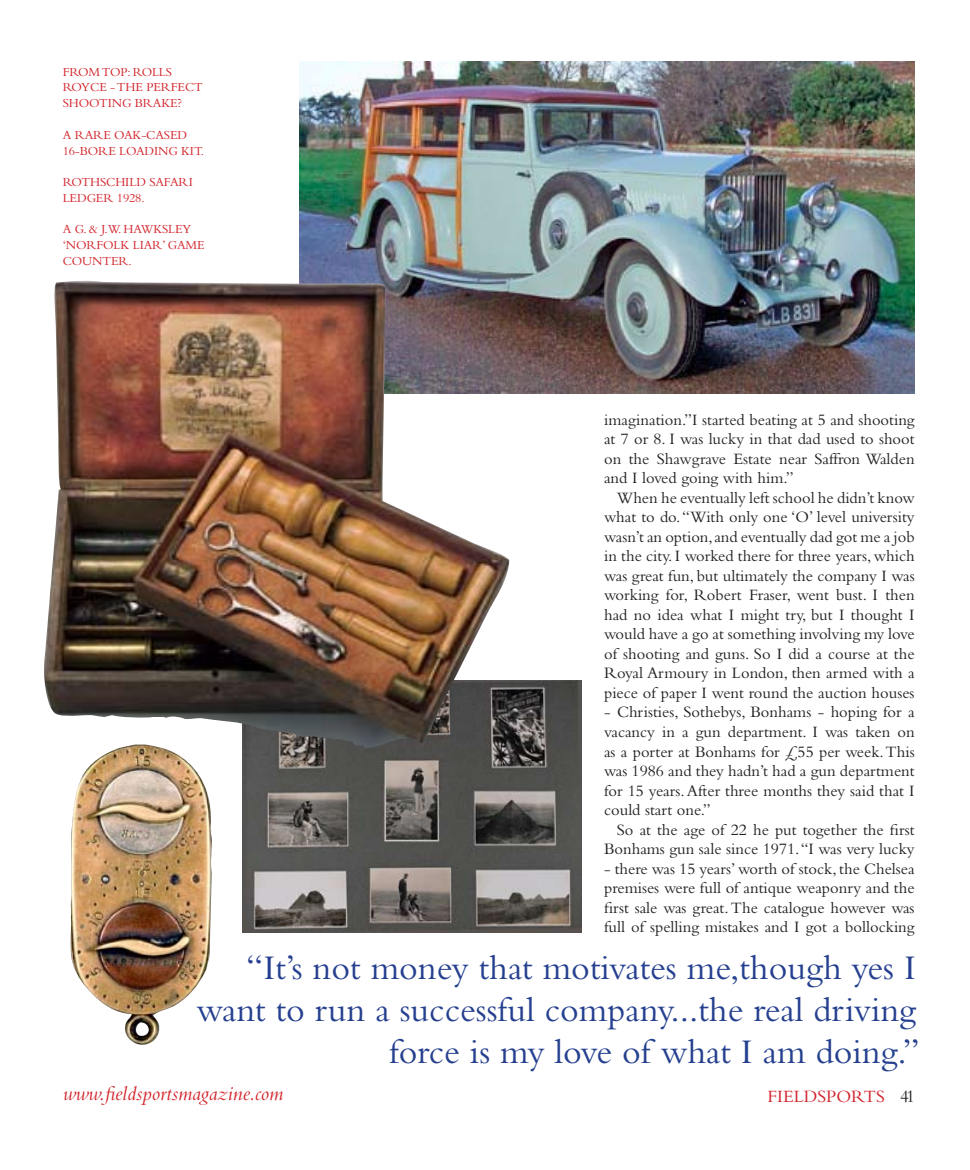
<style>
.page{position:relative;width:970px;height:1170px;background:#fff}
.page>*{position:absolute;margin:0;border:0;box-sizing:border-box;transform-origin:0 0}
.t1{font:36px/42px "Bembo";color:#25408f;text-align:right}
.t2{font:italic 21px "Bembo";color:#d2232a}
.t3{font:18px "Bembo";color:#d2232a}
.t4{font:16.5px/19.5px "Bembo";color:#231f20;text-align:justify}
.t5{font:12.75px/15.8px "Bembo";letter-spacing:-.01em;color:#d2232a}
.s1{color:#231f20}
</style>
<div class="page">
<img style="left:299px;top:62px;width:615px;height:331px">
<img style="left:242px;top:680px;width:339px;height:252px">
<img style="left:44px;top:281px;width:465px;height:466px">
<img style="left:70px;top:744px;width:142px;height:301px">
<p class="t5" style="left:63px;top:64px;width:142px">FROMTOP: ROLLS<br>ROYCE -THE PERFECT<br>SHOOTING BRAKE?</p>
<p class="t5" style="left:63px;top:127px;width:143px">A RARE OAK-CASED<br>16-BORE LOADING KIT.</p>
<p class="t5" style="left:63px;top:174px;width:132px">ROTHSCHILD SAFARI<br>LEDGER 1928.</p>
<p class="t5" style="left:63px;top:221px;width:143px">A G. &amp; J.W. HAWKSLEY ‘NORFOLK LIAR’ GAME<br>COUNTER.</p>
<p class="t4" style="left:604px;top:409px;width:312px">imagination.”I started beating at 5 and shooting at 7 or 8. I was lucky in that dad used to shoot on the Shawgrave Estate near Saffron Walden and I loved going with him.”</p>
<p class="t4" style="left:604px;top:487px;width:312px;text-indent:13px">When he eventually left school he didn’t know what to do.“With only one ‘O’ level university wasn’t an option,and eventually dad got me a job in the city. I worked there for three years, which was great fun, but ultimately the company I was working for, Robert Fraser, went bust. I then had no idea what I might try, but I thought I would have a go at something involving my love of shooting and guns. So I did a course at the Royal Armoury in London, then armed with a piece of paper I went round the auction houses</p>
<p class="t4" style="left:604px;top:702px;width:312px">- Christies, Sothebys, Bonhams - hoping for a vacancy in a gun department. I was taken on as a porter at Bonhams for £55 per week.This was 1986 and they hadn’t had a gun department for 15 years.After three months they said that I could start one.”</p>
<p class="t4" style="left:604px;top:819px;width:312px;text-align:right">So at the age of 22 he put together the first<br>Bonhams gun sale since 1971.“I was very lucky</p>
<p class="t4" style="left:604px;top:858px;width:312px">- there was 15 years’ worth of stock, the Chelsea premises were full of antique weaponry and the first sale was great.The catalogue however was full of spelling mistakes and I got a bollocking</p>
<h1 class="t1" style="left:196px;top:946px;width:724px">“It’s not money that motivates me,though yes I want to run a successful company...the real driving force is my love of what I am doing.”</h1>
<p class="t2" style="left:63px;top:1080px;width:222px">www.fieldsportsmagazine.com</p>
<p class="t3" style="left:767px;top:1086px;width:149px">FIELDSPORTS <span class="s1">41</span></p>
</div>
